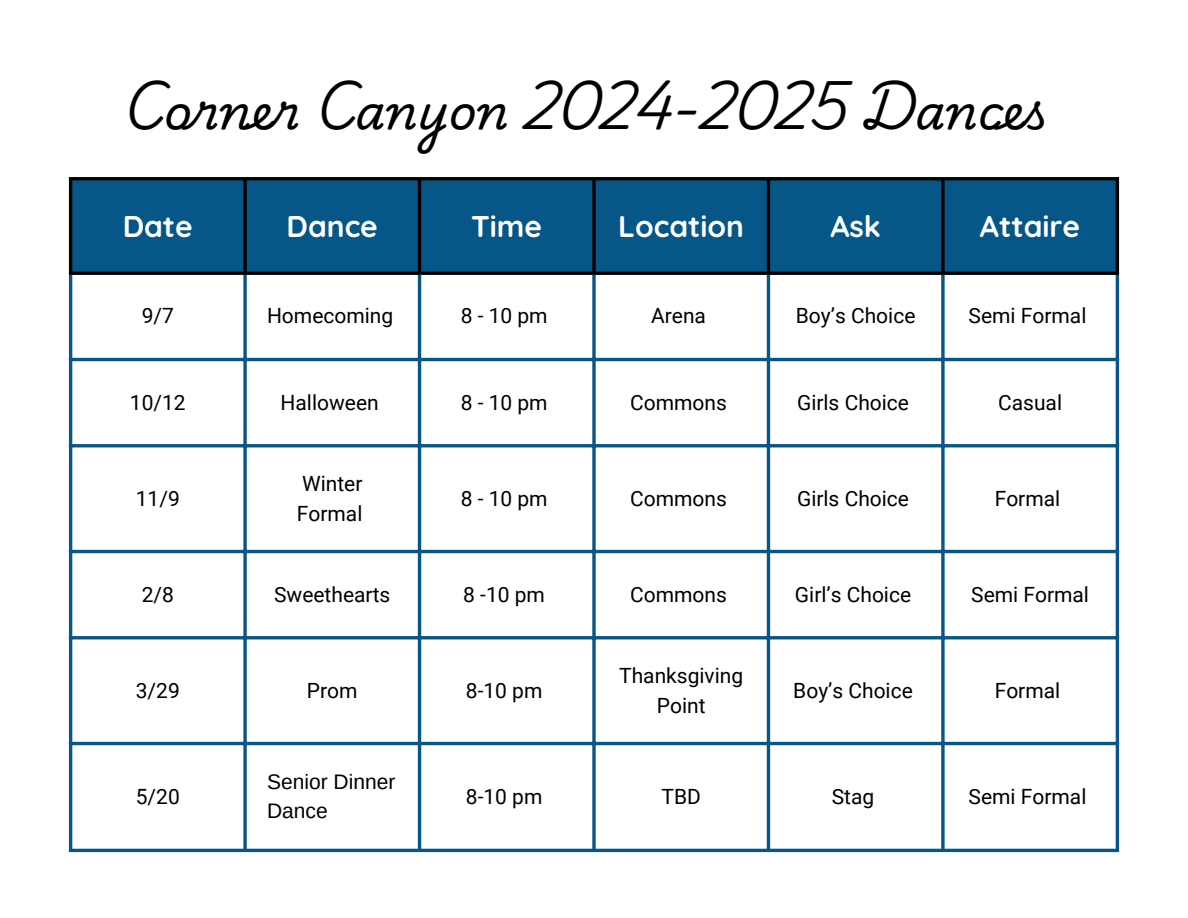
<style>
.page{position:relative;width:1188px;height:918px;background:#fff}
.page>*{position:absolute;margin:0;border:0;box-sizing:border-box;transform-origin:0 0}
.t1{font:48px "Playwrite US Trad";color:#000}
.t2{font:700 30px "Quicksand";color:#fff}
.t3{font:21px/29.2px "Roboto";color:#000}
.t4{font:21px/29.2px "Arimo";color:#000}
</style>
<div class="page">
<div style="left:72px;top:180px;width:1044px;height:92px;background:#065687"></div>
<hr style="left:69px;top:180px;width:3px;height:92px;background:#000">
<svg style="left:243px;top:180px;width:4px;height:92px"></svg>
<hr style="left:418px;top:180px;width:3px;height:92px;background:#000">
<svg style="left:592px;top:180px;width:4px;height:92px"></svg>
<hr style="left:767px;top:180px;width:3px;height:92px;background:#000">
<svg style="left:941px;top:180px;width:4px;height:92px"></svg>
<hr style="left:1116px;top:180px;width:3px;height:92px;background:#000">
<hr style="left:69px;top:177px;width:1050px;height:3px;background:#000">
<hr style="left:69px;top:272px;width:1050px;height:3px;background:#000">
<hr style="left:69px;top:275px;width:3px;height:574px;background:#065687">
<svg style="left:243px;top:275px;width:4px;height:574px;fill:#065687"></svg>
<hr style="left:418px;top:275px;width:3px;height:574px;background:#065687">
<svg style="left:592px;top:275px;width:4px;height:574px;fill:#065687"></svg>
<hr style="left:767px;top:275px;width:3px;height:574px;background:#065687">
<svg style="left:941px;top:275px;width:4px;height:574px;fill:#065687"></svg>
<hr style="left:1116px;top:275px;width:3px;height:574px;background:#065687">
<hr style="left:69px;top:358px;width:1050px;height:3px;background:#065687">
<hr style="left:69px;top:444px;width:1050px;height:3px;background:#065687">
<hr style="left:69px;top:550px;width:1050px;height:3px;background:#065687">
<hr style="left:69px;top:636px;width:1050px;height:3px;background:#065687">
<hr style="left:69px;top:742px;width:1050px;height:3px;background:#065687">
<hr style="left:69px;top:849px;width:1050px;height:3px;background:#065687">
<p class="t1" style="left:123px;top:84px;width:929px">Corner Canyon 2024-2025 Dances</p>
<h1 class="t2" style="left:123px;top:207px;width:72px">Date</h1>
<p class="t2" style="left:287px;top:207px;width:93px">Dance</p>
<p class="t2" style="left:471px;top:207px;width:73px">Time</p>
<p class="t2" style="left:618px;top:207px;width:127px">Location</p>
<p class="t2" style="left:830px;top:207px;width:52px">Ask</p>
<p class="t2" style="left:980px;top:207px;width:102px">Attaire</p>
<p class="t3" style="left:142px;top:302px;width:34px">9/7</p>
<p class="t3" style="left:267px;top:302px;width:128px">Homecoming</p>
<p class="t3" style="left:461px;top:302px;width:88px">8-10pm</p>
<p class="t3" style="left:651px;top:302px;width:56px">Arena</p>
<p class="t3" style="left:796px;top:302px;width:121px">Boy’s Choice</p>
<p class="t3" style="left:969px;top:302px;width:119px">Semi Formal</p>
<p class="t3" style="left:130px;top:388px;width:57px">10/12</p>
<p class="t3" style="left:281px;top:388px;width:100px">Halloween</p>
<p class="t3" style="left:461px;top:388px;width:88px">8-10pm</p>
<p class="t3" style="left:630px;top:388px;width:98px">Commons</p>
<p class="t3" style="left:797px;top:388px;width:113px">Girls Choice</p>
<p class="t3" style="left:998px;top:388px;width:65px">Casual</p>
<p class="t3" style="left:136px;top:484px;width:45px">11/9</p>
<p class="t3" style="left:297px;top:470px;width:67px">Winter<br>Formal</p>
<p class="t3" style="left:461px;top:484px;width:88px">8-10pm</p>
<p class="t3" style="left:630px;top:484px;width:98px">Commons</p>
<p class="t3" style="left:797px;top:484px;width:113px">Girls Choice</p>
<p class="t3" style="left:995px;top:484px;width:67px">Formal</p>
<p class="t3" style="left:142px;top:580px;width:34px">2/8</p>
<p class="t3" style="left:274px;top:580px;width:118px">Sweethearts</p>
<p class="t3" style="left:463px;top:580px;width:83px">8 -10 pm</p>
<p class="t3" style="left:630px;top:580px;width:98px">Commons</p>
<p class="t3" style="left:795px;top:580px;width:118px">Girl’s Choice</p>
<p class="t3" style="left:971px;top:580px;width:119px">Semi Formal</p>
<p class="t3" style="left:136px;top:676px;width:45px">3/29</p>
<p class="t3" style="left:307px;top:676px;width:52px">Prom</p>
<p class="t3" style="left:466px;top:676px;width:78px">8-10 pm</p>
<p class="t3" style="left:619px;top:662px;width:126px;text-align:center">Thanksgiving<br>Point</p>
<p class="t3" style="left:793px;top:676px;width:121px">Boy’s Choice</p>
<p class="t3" style="left:995px;top:676px;width:67px">Formal</p>
<p class="t3" style="left:136px;top:782px;width:45px">5/20</p>
<p class="t4" style="left:267px;top:767px;width:130px">Senior Dinner<br>Dance</p>
<p class="t3" style="left:466px;top:782px;width:78px">8-10 pm</p>
<p class="t3" style="left:662px;top:782px;width:41px">TBD</p>
<p class="t3" style="left:832px;top:782px;width:44px">Stag</p>
<p class="t3" style="left:969px;top:782px;width:119px">Semi Formal</p>
</div>
